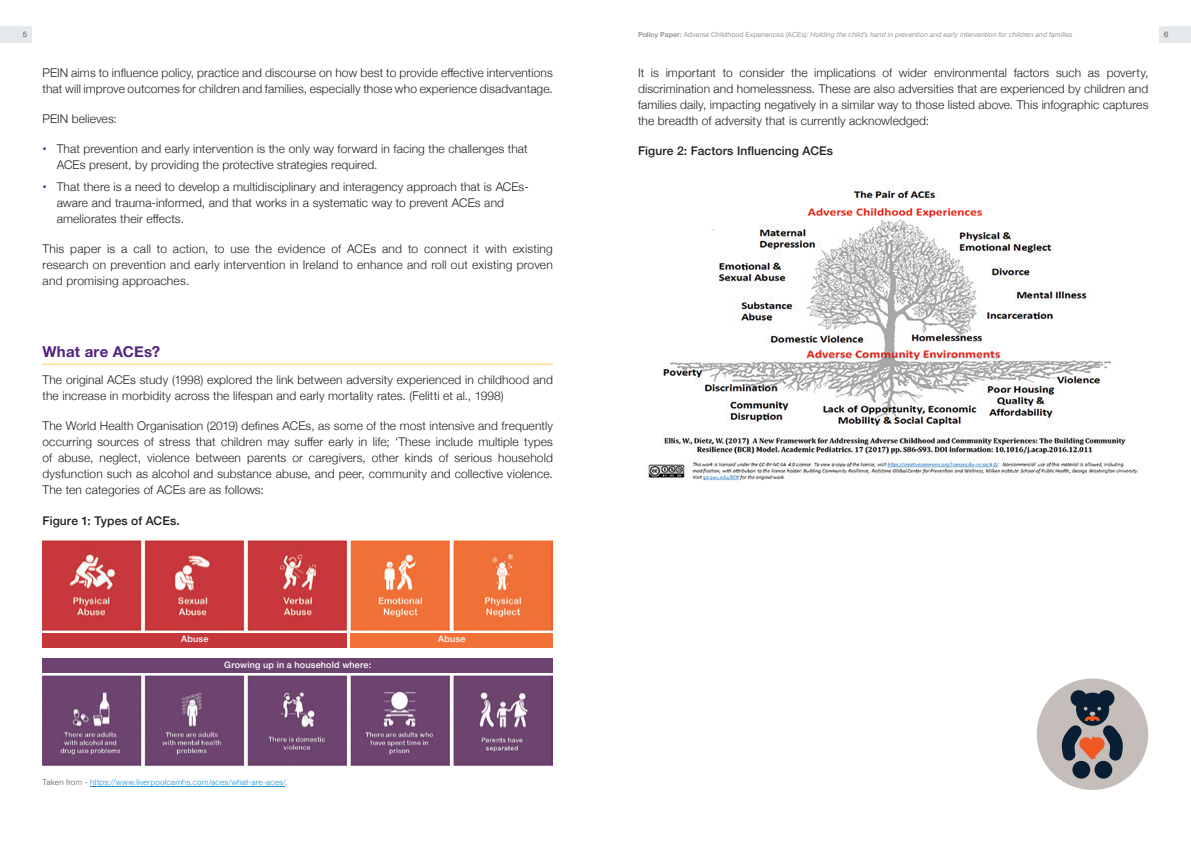
<style>
.page{position:relative;width:1191px;height:842px;background:#fff}
.page>*{position:absolute;margin:0;border:0;box-sizing:border-box;transform-origin:0 0}
.PEIN_Heading_1{font:700 15px "Helvetica Neue";letter-spacing:.015em;color:#52227f}
.PEIN_Body{font:300 12px/16px "Helvetica Neue";letter-spacing:.01em;color:#231f20}
.PEIN_Body-2{font:500 12px "Helvetica Neue";letter-spacing:.01em;color:#231f20}
.PEIN_Body-3{font:500 9px "Helvetica Neue";letter-spacing:.02em;color:#fff}
.PEIN_Footnotes{font:300 8px "Helvetica Neue";letter-spacing:.025em;color:#178dce}
.t1{font:300 7.6px "Helvetica Neue";color:#231f20}
.t2{font:italic 7px "Helvetica Neue";color:#959ca1}
.s1{font-weight:700;font-style:normal}
.s2{font-style:normal}
.s3{font-weight:700;color:#52227f}
.s4{color:#57585a}
</style>
<div class="page">
<div style="left:0;top:27px;width:31px;height:16px;background:#e6e9eb"></div>
<div style="left:1159px;top:27px;width:32px;height:16px;background:#e6e9eb"></div>
<hr style="left:43px;top:364px;width:510px;height:1px;background:#fed356">
<hr style="left:90px;top:786px;width:195px;height:1px;background:#178dce">
<img style="left:648px;top:184px;width:490px;height:297px">
<img style="left:43px;top:674px;width:510px;height:91px">
<div style="left:43px;top:658px;width:510px;height:15px;background:#6d436f"></div>
<img style="left:43px;top:539px;width:510px;height:92px">
<div style="left:43px;top:633px;width:304px;height:14px;background:#c6373c"></div>
<div style="left:351px;top:633px;width:202px;height:14px;background:#f17138"></div>
<div style="left:1036px;top:678px;width:112px;height:112px;background:#c5bdb9;border-radius:50%"></div>
<div style="left:1072px;top:761px;width:18px;height:18px;background:#091d33;border-radius:50%"></div>
<div style="left:1094px;top:761px;width:18px;height:18px;background:#091d33;border-radius:50%"></div>
<div style="left:1076px;top:693px;width:33px;height:33px;background:#091d33;border-radius:50%"></div>
<svg style="left:1061px;top:707px;width:62px;height:56px"></svg>
<div style="left:1070px;top:690px;width:17px;height:16px;background:#091d33;border-radius:50%"></div>
<div style="left:1098px;top:690px;width:16px;height:16px;background:#091d33;border-radius:50%"></div>
<p class="t1" style="left:23px;top:28px;width:6px">5</p>
<p class="t2" style="left:638px;top:30px;width:436px"><span class="s1">Policy Paper:</span> <span class="s2">Adverse Childhood Experiences (ACEs):</span> Holding the child’s hand in prevention and early intervention for children and families</p>
<p class="t1" style="left:1164px;top:28px;width:6px">6</p>
<p class="PEIN_Body" style="left:43px;top:64px;width:512px">PEIN aims to influence policy, practice and discourse on how best to provide effective interventions that will improve outcomes for children and families, especially those who experience disadvantage.</p>
<p class="PEIN_Body" style="left:43px;top:110px;width:76px">PEIN believes:</p>
<p class="PEIN_Body" style="left:57px;top:140px;width:472px;text-indent:-14px"><span class="s3">•</span> That prevention and early intervention is the only way forward in facing the challenges that<br>ACEs present, by providing the protective strategies required.</p>
<p class="PEIN_Body" style="left:57px;top:178px;width:473px;text-indent:-14px"><span class="s3">•</span> That there is a need to develop a multidisciplinary and interagency approach that is ACEs&shy;aware and trauma-informed, and that works in a systematic way to prevent ACEs and ameliorates their effects.</p>
<p class="PEIN_Body" style="left:43px;top:240px;width:512px;text-align:justify">This paper is a call to action, to use the evidence of ACEs and to connect it with existing research on prevention and early intervention in Ireland to enhance and roll out existing proven and promising approaches.</p>
<p class="PEIN_Body" style="left:638px;top:64px;width:512px;text-align:justify">It is important to consider the implications of wider environmental factors such as poverty, discrimination and homelessness. These are also adversities that are experienced by children and families daily, impacting negatively in a similar way to those listed above. This infographic captures the breadth of adversity that is currently acknowledged:</p>
<p class="PEIN_Body-2" style="left:638px;top:141px;width:197px">Figure 2: Factors Influencing ACEs</p>
<p class="PEIN_Heading_1" style="left:43px;top:340px;width:119px">What are ACEs?</p>
<p class="PEIN_Body" style="left:43px;top:371px;width:512px">The original ACEs study (1998) explored the link between adversity experienced in childhood and the increase in morbidity across the lifespan and early mortality rates. (Felitti et al., 1998)</p>
<p class="PEIN_Body" style="left:43px;top:417px;width:512px;text-align:justify">The World Health Organisation (2019) defines ACEs, as some of the most intensive and frequently occurring sources of stress that children may suffer early in life; ‘These include multiple types of abuse, neglect, violence between parents or caregivers, other kinds of serious household dysfunction such as alcohol and substance abuse, and peer, community and collective violence.<br>The ten categories of ACEs are as follows:</p>
<p class="PEIN_Body-2" style="left:43px;top:511px;width:139px">Figure 1: Types of ACEs.</p>
<p class="PEIN_Body-3" style="left:181px;top:632px;width:29px">Abuse</p>
<p class="PEIN_Body-3" style="left:438px;top:632px;width:29px">Abuse</p>
<p class="PEIN_Body-3" style="left:224px;top:657px;width:148px">Growing up in a household where:</p>
<p class="PEIN_Footnotes" style="left:43px;top:776px;width:246px"><span class="s4">Taken from -</span> https://www.liverpoolcamhs.com/aces/what-are-aces/<span class="s4">.</span></p>
</div>
